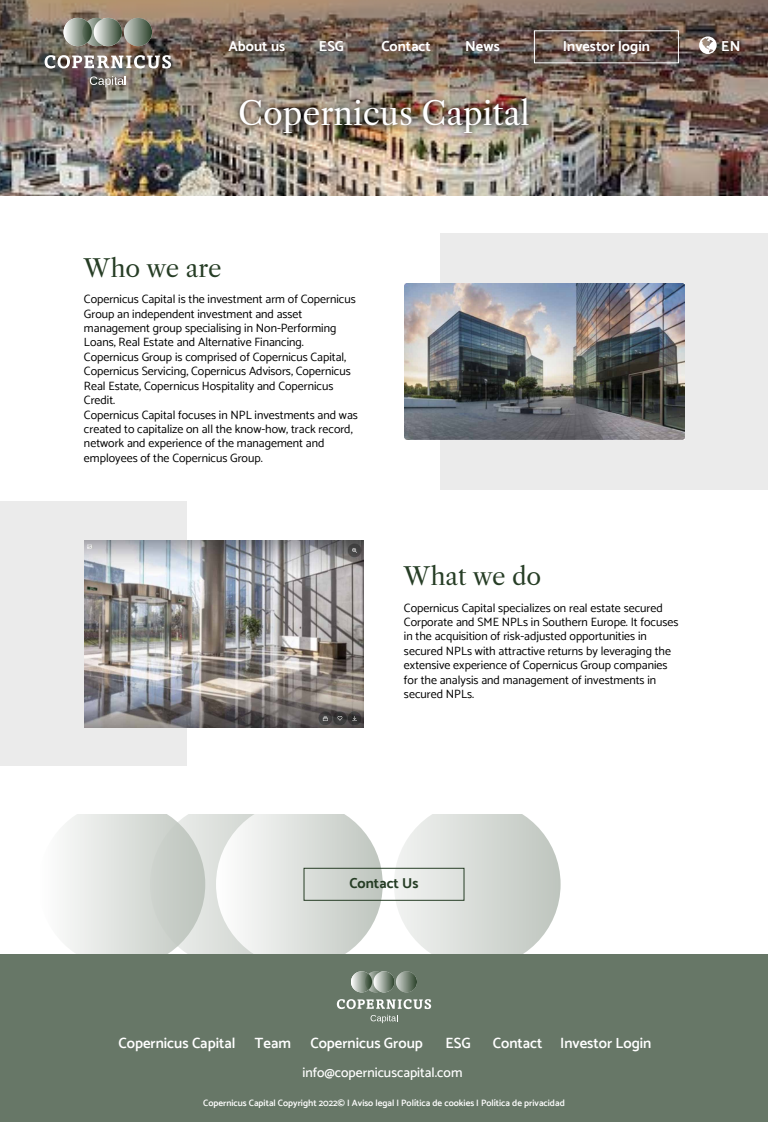
<style>
.page{position:relative;width:768px;height:1122px;background:#fff}
.page>*{position:absolute;margin:0;border:0;box-sizing:border-box;transform-origin:0 0}
.t1{font:32px "Libre Caslon Text";color:#fff}
.t2{font:24px "Libre Caslon Text";color:#263d25}
.t3{font:600 14.8px "Catamaran";color:#fff}
.t4{font:700 14.4px "Catamaran";color:#fff}
.t5{font:700 14.4px "Catamaran";color:#263d25}
.t6{font:500 13.6px "Catamaran";color:#fff}
.t7{font:12px/14.4px "Catamaran";color:#000}
.t8{font:600 9.2px "Catamaran";color:#fff}
</style>
<div class="page">
<img style="left:0;top:159px;width:768px;height:36px">
<img style="left:0;top:0;width:768px;height:159px">
<div style="left:534px;top:30px;width:145px;height:33px;border:1px solid #fff"></div>
<svg style="left:699px;top:36px;width:18px;height:18px"></svg>
<svg style="left:64px;top:18px;width:28px;height:28px"></svg>
<div style="left:124px;top:18px;width:28px;height:28px;background:linear-gradient(to right,#d2d6d1,#344a33);border-radius:14px"></div>
<svg style="left:82px;top:18px;width:29px;height:28px"></svg>
<div style="left:94px;top:18px;width:28px;height:28px;background:linear-gradient(to right,#fbfbfb,#374c36);border-radius:14px"></div>
<svg style="left:45px;top:55px;width:126px;height:13px"></svg>
<svg style="left:90px;top:76px;width:36px;height:11px"></svg>
<img style="left:229px;top:87px;width:310px;height:56px">
<svg style="left:394px;top:814px;width:167px;height:140px"></svg>
<svg style="left:65px;top:814px;width:318px;height:140px"></svg>
<div style="left:304px;top:867px;width:160px;height:33px;border:1px solid #263d25"></div>
<div style="left:0;top:502px;width:186px;height:263px;background:#ebebeb"></div>
<div style="left:440px;top:233px;width:328px;height:256px;background:#ebebeb"></div>
<img style="left:404px;top:284px;width:280px;height:155px">
<img style="left:84px;top:540px;width:280px;height:187px">
<div style="left:0;top:954px;width:768px;height:167px;background:#677767"></div>
<svg style="left:351px;top:971px;width:21px;height:21px"></svg>
<svg style="left:396px;top:971px;width:21px;height:21px"></svg>
<svg style="left:365px;top:971px;width:21px;height:21px"></svg>
<svg style="left:373px;top:971px;width:22px;height:21px"></svg>
<svg style="left:337px;top:999px;width:94px;height:9px"></svg>
<svg style="left:371px;top:1014px;width:27px;height:8px"></svg>
<p class="t4" style="left:228px;top:38px;width:58px">About us</p>
<p class="t4" style="left:319px;top:38px;width:27px">ESG</p>
<p class="t4" style="left:381px;top:38px;width:51px">Contact</p>
<p class="t4" style="left:465px;top:38px;width:36px">News</p>
<p class="t4" style="left:563px;top:38px;width:89px">Investor login</p>
<p class="t4" style="left:721px;top:38px;width:21px">EN</p>
<h1 class="t1" style="left:238px;top:94px;width:293px">Copernicus Capital</h1>
<h2 class="t2" style="left:84px;top:253px;width:139px">Who we are</h2>
<p class="t7" style="left:84px;top:292px;width:275px">Copernicus Capital is the investment arm of Copernicus Group an independent investment and asset management group specialising in Non-Performing Loans, Real Estate and Alternative Financing.<br>Copernicus Group is comprised of Copernicus Capital, Copernicus Servicing, Copernicus Advisors, Copernicus Real Estate, Copernicus Hospitality and Copernicus Credit.<br>Copernicus Capital focuses in NPL investments and was created to capitalize on all the know-how, track record, network and experience of the management and employees of the Copernicus Group.</p>
<h2 class="t2" style="left:404px;top:562px;width:139px">What we do</h2>
<p class="t7" style="left:404px;top:600px;width:276px">Copernicus Capital specializes on real estate secured Corporate and SME NPLs in Southern Europe. It focuses in the acquisition of risk-adjusted opportunities in secured NPLs with attractive returns by leveraging the extensive experience of Copernicus Group companies for the analysis and management of investments in secured NPLs.</p>
<p class="t5" style="left:350px;top:874px;width:71px">Contact Us</p>
<p class="t3" style="left:118px;top:1034px;width:118px">Copernicus Capital</p>
<p class="t3" style="left:255px;top:1034px;width:38px">Team</p>
<p class="t3" style="left:310px;top:1034px;width:114px">Copernicus Group</p>
<p class="t3" style="left:445px;top:1034px;width:27px">ESG</p>
<p class="t3" style="left:493px;top:1034px;width:160px">Contact Investor Login</p>
<p class="t6" style="left:302px;top:1064px;width:162px">info@copernicuscapital.com</p>
<p class="t8" style="left:203px;top:1096px;width:363px">Copernicus Capital Copyright 2022© I Aviso legal I Política de cookies I Política de privacidad</p>
</div>
